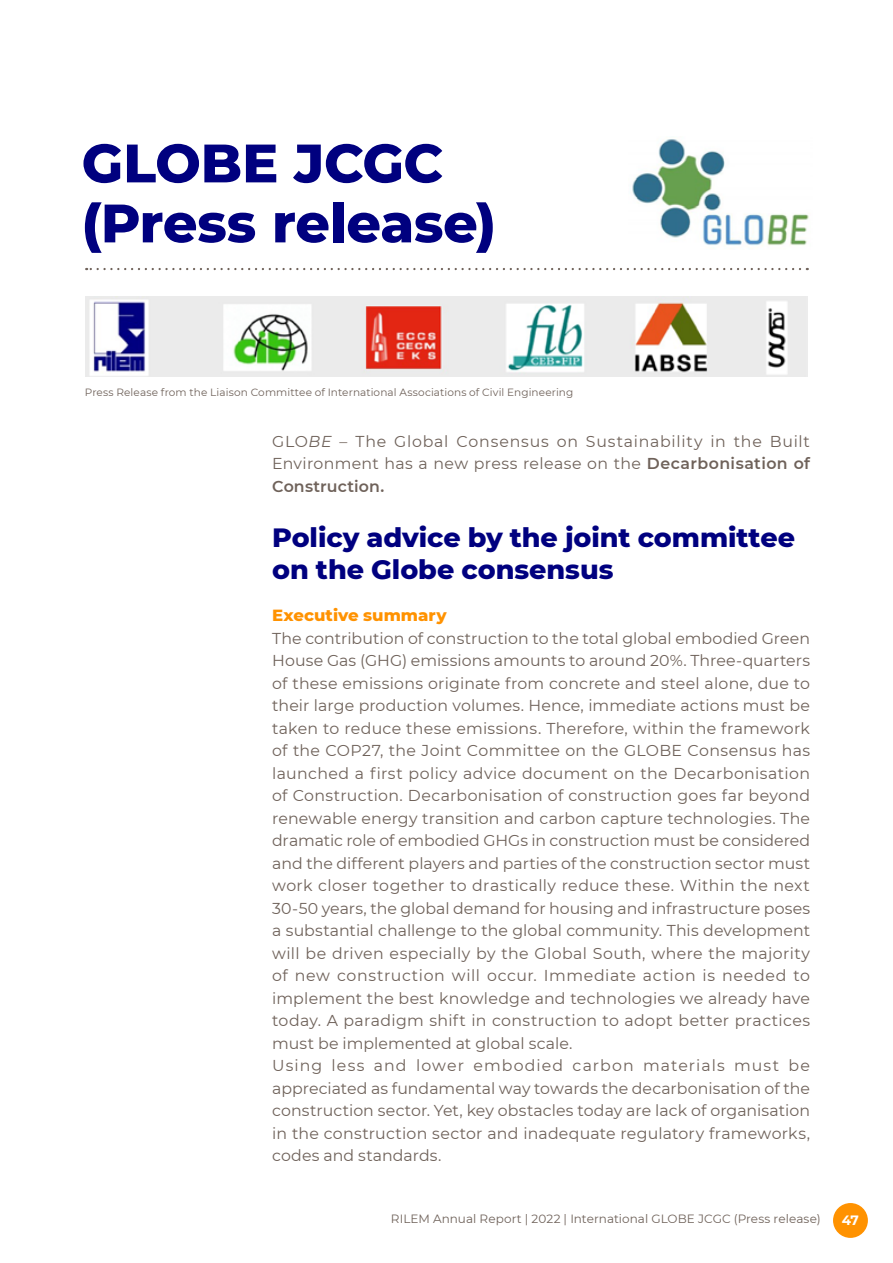
<style>
.page{position:relative;width:893px;height:1263px;background:#fff}
.page>*{position:absolute;margin:0;border:0;box-sizing:border-box;transform-origin:0 0}
.titre_Futura_36_-_1{font:800 54px "Montserrat";letter-spacing:-.005em;color:#00007f}
.txt_DIN_12_-_grey{font:800 27px/32.4px "Montserrat";color:#00007f}
.txt_DIN_12_-_grey-2{font:800 16.5px "Montserrat";letter-spacing:.005em;color:#ff9200}
.txt_DIN_12_-_grey-3{font:15.75px/22.5px "Montserrat";letter-spacing:.015em;color:#6f625a;text-align:justify}
.t1{font:700 13.5px "Montserrat";color:#fff}
.t2{font:12px "Montserrat";letter-spacing:.005em;color:#6f625a}
.legendes_din_7{font:10.5px "Montserrat";letter-spacing:.01em;color:#6f625a}
.s1{font-style:italic}
.s2{font-weight:600}
</style>
<div class="page">
<div style="left:833px;top:1203px;width:35px;height:35px;background:#ff9200;border-radius:50%"></div>
<svg style="left:86px;top:268px;width:714px;height:2px"></svg>
<img style="left:85px;top:296px;width:723px;height:81px">
<img style="left:632px;top:139px;width:177px;height:110px">
<p class="titre_Futura_36_-_1" style="left:82px;top:124px;width:363px">GLOBE JCGC</p>
<p class="titre_Futura_36_-_1" style="left:82px;top:184px;width:416px">(Press release)</p>
<p class="legendes_din_7" style="left:85px;top:385px;width:490px">Press Release from the Liaison Committee of International Associations of Civil Engineering</p>
<p class="txt_DIN_12_-_grey-3" style="left:272px;top:429px;width:539px">GLO<span class="s1">BE</span> – The Global Consensus on Sustainability in the Built Environment has a new press release on the <span class="s2">Decarbonisation of Construction.</span></p>
<p class="txt_DIN_12_-_grey" style="left:272px;top:519px;width:524px">Policy advice by the joint committee on the Globe consensus</p>
<p class="txt_DIN_12_-_grey-2" style="left:272px;top:603px;width:176px">Executive summary</p>
<p class="txt_DIN_12_-_grey-3" style="left:272px;top:626px;width:539px">The contribution of construction to the total global embodied Green House Gas (GHG) emissions amounts to around 20%. Three-quarters of these emissions originate from concrete and steel alone, due to their large production volumes. Hence, immediate actions must be taken to reduce these emissions. Therefore, within the framework of the COP27, the Joint Committee on the GLOBE Consensus has launched a first policy advice document on the Decarbonisation of Construction. Decarbonisation of construction goes far beyond renewable energy transition and carbon capture technologies. The dramatic role of embodied GHGs in construction must be considered and the different players and parties of the construction sector must work closer together to drastically reduce these. Within the next 30-50 years, the global demand for housing and infrastructure poses a substantial challenge to the global community. This development will be driven especially by the Global South, where the majority of new construction will occur. Immediate action is needed to implement the best knowledge and technologies we already have today. A paradigm shift in construction to adopt better practices must be implemented at global scale.</p>
<p class="txt_DIN_12_-_grey-3" style="left:272px;top:1054px;width:539px">Using less and lower embodied carbon materials must be appreciated as fundamental way towards the decarbonisation of the construction sector. Yet, key obstacles today are lack of organisation in the construction sector and inadequate regulatory frameworks, codes and standards.</p>
<p class="t2" style="left:391px;top:1211px;width:431px">RILEM Annual Report | 2022 | International GLOBE JCGC (Press release)</p>
<p class="t1" style="left:842px;top:1210px;width:19px">47</p>
</div>
